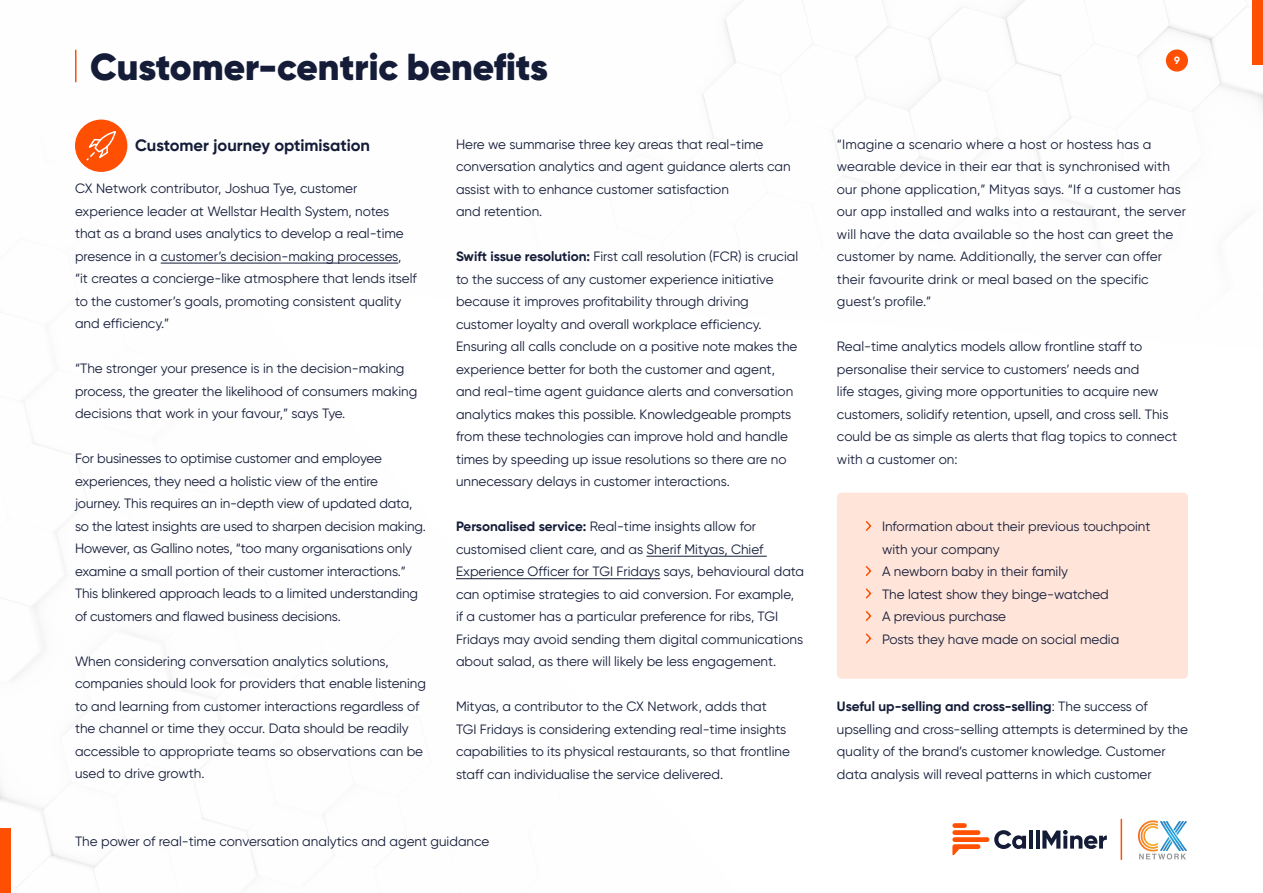
<style>
.page{position:relative;width:1263px;height:893px;background:#fff}
.page>*{position:absolute;margin:0;border:0;box-sizing:border-box;transform-origin:0 0}
.t1{font:900 37.5px "Gilroy";color:#141c38}
.t2{font:700 16.5px "Gilroy";color:#141c38}
.t3{font:13.5px/22.5px "Gilroy";color:#141c38}
.t4{font:700 10.5px "Gilroy";color:#fff}
.s1{font-weight:700}
</style>
<div class="page">
<div style="left:1252px;top:0;width:11px;height:64px;background:#ff4f03"></div>
<div style="left:0;top:828px;width:10px;height:65px;background:#ff4f03"></div>
<div style="left:1166px;top:50px;width:22px;height:22px;background:#ff4f03;border-radius:50%"></div>
<svg style="left:994px;top:830px;width:32px;height:19px"></svg>
<hr style="left:1029px;top:830px;width:4px;height:19px;background:#141c38">
<svg style="left:1036px;top:830px;width:3px;height:19px"></svg>
<svg style="left:1042px;top:830px;width:65px;height:19px"></svg>
<svg style="left:952px;top:844px;width:28px;height:12px"></svg>
<div style="left:952px;top:837px;width:37px;height:5px;background:#ff5003;border-radius:2px"></div>
<div style="left:952px;top:830px;width:28px;height:5px;background:#ff5003;border-radius:2px"></div>
<div style="left:952px;top:823px;width:15px;height:5px;background:#ff5003;border-radius:2px"></div>
<hr style="left:1120px;top:819px;width:2px;height:40px;background:#ff4f03">
<svg style="left:1139px;top:821px;width:48px;height:38px"></svg>
<img style="left:1138px;top:820px;width:20px;height:32px">
<div style="left:837px;top:493px;width:351px;height:186px;background:#ffe4d9;border-radius:4px"></div>
<hr style="left:75px;top:50px;width:1px;height:32px;background:#ff4f03">
<div style="left:75px;top:120px;width:52px;height:52px;background:#ff4f03;border-radius:50%"></div>
<svg style="left:865px;top:521px;width:7px;height:10px"></svg>
<svg style="left:865px;top:566px;width:7px;height:10px"></svg>
<svg style="left:865px;top:588px;width:7px;height:11px"></svg>
<svg style="left:865px;top:611px;width:7px;height:10px"></svg>
<svg style="left:865px;top:633px;width:7px;height:11px"></svg>
<svg style="left:86px;top:132px;width:30px;height:29px"></svg>
<svg style="left:160px;top:262px;width:239px;height:2px"></svg>
<svg style="left:646px;top:555px;width:121px;height:2px"></svg>
<svg style="left:456px;top:578px;width:204px;height:2px"></svg>
<p class="t1" style="left:90px;top:43px;width:460px">Customer-centric benefits</p>
<p class="t2" style="left:135px;top:135px;width:237px">Customer journey optimisation</p>
<p class="t3" style="left:75px;top:177px;width:330px">CX Network contributor, Joshua Tye, customer experience leader at Wellstar Health System, notes that as a brand uses analytics to develop a real-time presence in a customer’s decision-making processes,</p>
<p class="t3" style="left:75px;top:267px;width:343px">“it creates a concierge-like atmosphere that lends itself to the customer’s goals, promoting consistent quality and efficiency.”</p>
<p class="t3" style="left:75px;top:357px;width:344px">“The stronger your presence is in the decision-making process, the greater the likelihood of consumers making decisions that work in your favour,” says Tye.</p>
<p class="t3" style="left:75px;top:447px;width:352px">For businesses to optimise customer and employee experiences, they need a holistic view of the entire journey. This requires an in-depth view of updated data, so the latest insights are used to sharpen decision making.<br>However, as Gallino notes, “too many organisations only examine a small portion of their customer interactions.” This blinkered approach leads to a limited understanding of customers and flawed business decisions.</p>
<p class="t3" style="left:75px;top:650px;width:352px">When considering conversation analytics solutions, companies should look for providers that enable listening to and learning from customer interactions regardless of the channel or time they occur. Data should be readily accessible to appropriate teams so observations can be used to drive growth.</p>
<p class="t3" style="left:456px;top:133px;width:336px">Here we summarise three key areas that real-time conversation analytics and agent guidance alerts can assist with to enhance customer satisfaction</p>
<p class="t3" style="left:456px;top:200px;width:88px">and retention.</p>
<p class="t3" style="left:456px;top:245px;width:344px"><span class="s1">Swift issue resolution:</span> First call resolution (FCR) is crucial to the success of any customer experience initiative because it improves profitability through driving customer loyalty and overall workplace efficiency.<br>Ensuring all calls conclude on a positive note makes the experience better for both the customer and agent, and real-time agent guidance alerts and conversation analytics makes this possible. Knowledgeable prompts from these technologies can improve hold and handle times by speeding up issue resolutions so there are no unnecessary delays in customer interactions.</p>
<p class="t3" style="left:456px;top:515px;width:350px"><span class="s1">Personalised service:</span> Real-time insights allow for customised client care, and as Sherif Mityas, Chief Experience Officer for TGI Fridays says, behavioural data can optimise strategies to aid conversion. For example, if a customer has a particular preference for ribs, TGI Fridays may avoid sending them digital communications about salad, as there will likely be less engagement.</p>
<p class="t3" style="left:456px;top:695px;width:335px">Mityas, a contributor to the CX Network, adds that TGI Fridays is considering extending real-time insights capabilities to its physical restaurants, so that frontline staff can individualise the service delivered.</p>
<p class="t3" style="left:75px;top:830px;width:416px">The power of real-time conversation analytics and agent guidance</p>
<p class="t4" style="left:1174px;top:54px;width:7px">9</p>
<p class="t3" style="left:837px;top:133px;width:350px">“Imagine a scenario where a host or hostess has a wearable device in their ear that is synchronised with our phone application,” Mityas says. “If a customer has our app installed and walks into a restaurant, the server will have the data available so the host can greet the customer by name. Additionally, the server can offer their favourite drink or meal based on the specific guest’s profile.”</p>
<p class="t3" style="left:837px;top:335px;width:342px">Real-time analytics models allow frontline staff to personalise their service to customers’ needs and<br>life stages, giving more opportunities to acquire new customers, solidify retention, upsell, and cross sell. This could be as simple as alerts that flag topics to connect with a customer on:</p>
<p class="t3" style="left:882px;top:515px;width:270px">Information about their previous touchpoint with your company</p>
<p class="t3" style="left:882px;top:560px;width:188px">A newborn baby in their family</p>
<p class="t3" style="left:882px;top:583px;width:228px">The latest show they binge-watched</p>
<p class="t3" style="left:882px;top:605px;width:126px">A previous purchase</p>
<p class="t3" style="left:882px;top:628px;width:239px">Posts they have made on social media</p>
<p class="t3" style="left:837px;top:695px;width:352px"><span class="s1">Useful up-selling and cross-selling</span>: The success of upselling and cross-selling attempts is determined by the quality of the brand’s customer knowledge. Customer data analysis will reveal patterns in which customer</p>
</div>
